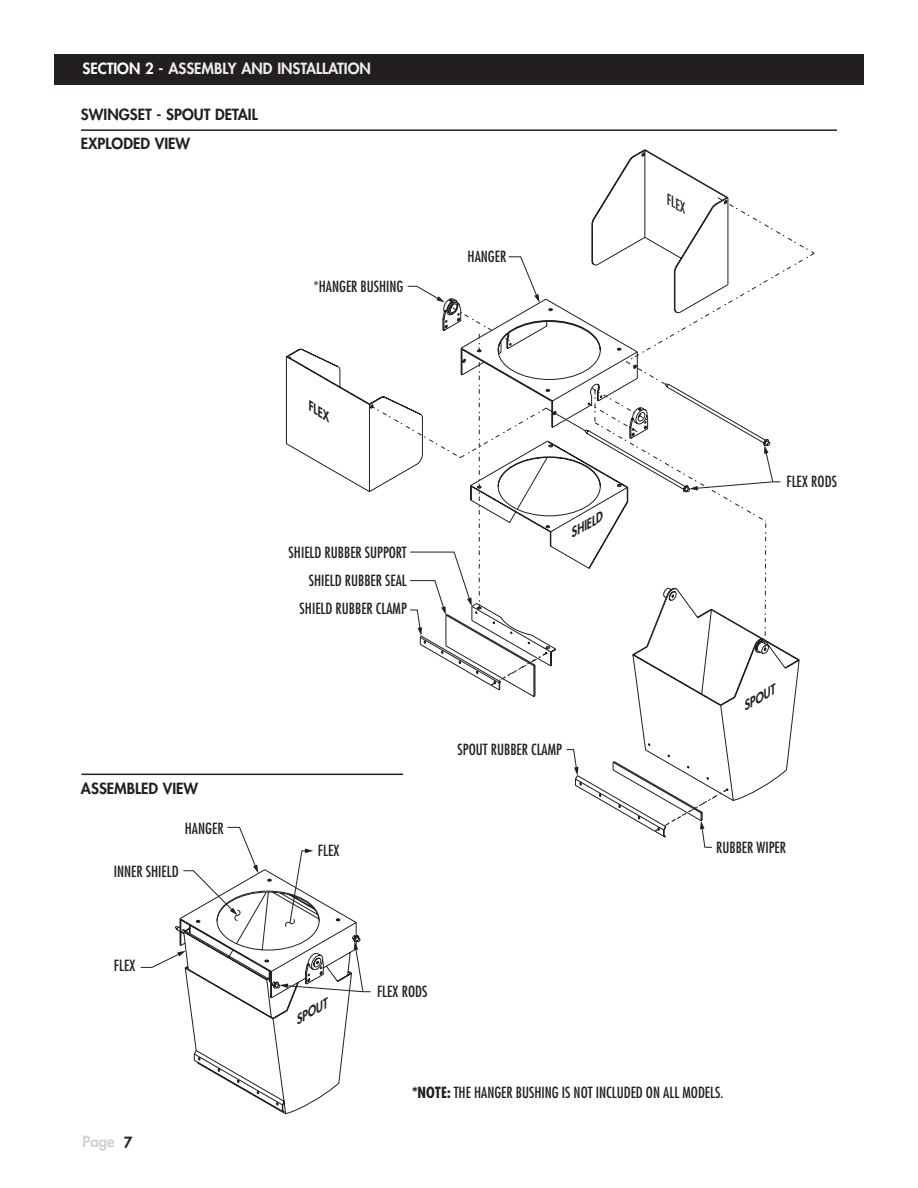
<style>
.page{position:relative;width:918px;height:1188px;background:#fff}
.page>*{position:absolute;margin:0;border:0;box-sizing:border-box;transform-origin:0 0}
.t1{font:condensed 15px "Futura";color:#231f20}
.t2{font:800 15px/29.1px "Futura";color:#231f20}
.t3{font:800 15px "Futura";color:#ececee}
.t4{font:800 15px "Futura";color:#d1d2d4}
.t5{font:italic condensed 13.05px "Futura";color:#231f20;scale:1.15 1}
.t6{font:italic 800 12px "Futura";color:#231f20}
.s1{color:#fff}
.s2{font-weight:700}
</style>
<div class="page">
<div style="left:54px;top:54px;width:810px;height:30px;background:#231f20"></div>
<hr style="left:81px;top:129px;width:756px;height:2px;background:#231f20">
<svg style="left:188px;top:992px;width:183px;height:122px"></svg>
<svg style="left:286px;top:348px;width:193px;height:159px"></svg>
<svg style="left:591px;top:149px;width:137px;height:104px"></svg>
<svg style="left:479px;top:489px;width:287px;height:63px"></svg>
<svg style="left:140px;top:827px;width:231px;height:165px"></svg>
<svg style="left:489px;top:521px;width:277px;height:310px"></svg>
<svg style="left:653px;top:789px;width:75px;height:59px"></svg>
<svg style="left:410px;top:552px;width:205px;height:224px"></svg>
<svg style="left:370px;top:253px;width:444px;height:236px"></svg>
<svg style="left:689px;top:445px;width:92px;height:45px"></svg>
<svg style="left:407px;top:256px;width:259px;height:176px"></svg>
<svg style="left:717px;top:197px;width:98px;height:57px"></svg>
<hr style="left:81px;top:774px;width:322px;height:1px;background:#231f20">
<p class="t3" style="left:82px;top:59px;width:290px"><span class="s1">SECTION 2 -</span> ASSEMBLY AND INSTALLATION</p>
<p class="t2" style="left:81px;top:100px;width:178px">SWINGSET - SPOUT DETAIL<br>EXPLODED VIEW</p>
<p class="t1" style="left:313px;top:278px;width:92px">*HANGER BUSHING</p>
<p class="t1" style="left:468px;top:247px;width:40px">HANGER</p>
<p class="t5" style="left:673px;top:193px;width:20px;rotate:30deg">FLEX</p>
<p class="t2" style="left:81px;top:774px;width:119px">ASSEMBLED VIEW</p>
<p class="t1" style="left:185px;top:819px;width:40px">HANGER</p>
<p class="t1" style="left:114px;top:863px;width:66px">INNER SHIELD</p>
<p class="t1" style="left:114px;top:957px;width:23px">FLEX</p>
<p class="t4" style="left:82px;top:1132px;width:34px">Page</p>
<p class="t2" style="left:124px;top:1128px;width:10px">7</p>
<p class="t6" style="left:315px;top:400px;width:25px;rotate:30deg">FLEX</p>
<p class="t1" style="left:289px;top:543px;width:120px">SHIELD RUBBER SUPPORT</p>
<p class="t1" style="left:309px;top:571px;width:99px">SHIELD RUBBER SEAL</p>
<p class="t1" style="left:300px;top:599px;width:109px">SHIELD RUBBER CLAMP</p>
<p class="t6" style="left:566px;top:528px;width:37px;rotate:-30deg">SHIELD</p>
<p class="t1" style="left:318px;top:841px;width:23px">FLEX</p>
<p class="t1" style="left:458px;top:741px;width:106px">SPOUT RUBBER CLAMP</p>
<p class="t6" style="left:291px;top:1014px;width:37px;rotate:-30deg">SPOUT</p>
<p class="t1" style="left:377px;top:982px;width:52px">FLEX RODS</p>
<p class="t1" style="left:787px;top:472px;width:52px">FLEX RODS</p>
<p class="t6" style="left:739px;top:701px;width:37px;rotate:-30deg">SPOUT</p>
<p class="t1" style="left:716px;top:839px;width:71px">RUBBER WIPER</p>
<p class="t1" style="left:412px;top:1083px;width:313px"><span class="s2">*NOTE:</span> THE HANGER BUSHING IS NOT INCLUDED ON ALL MODELS.</p>
</div>
